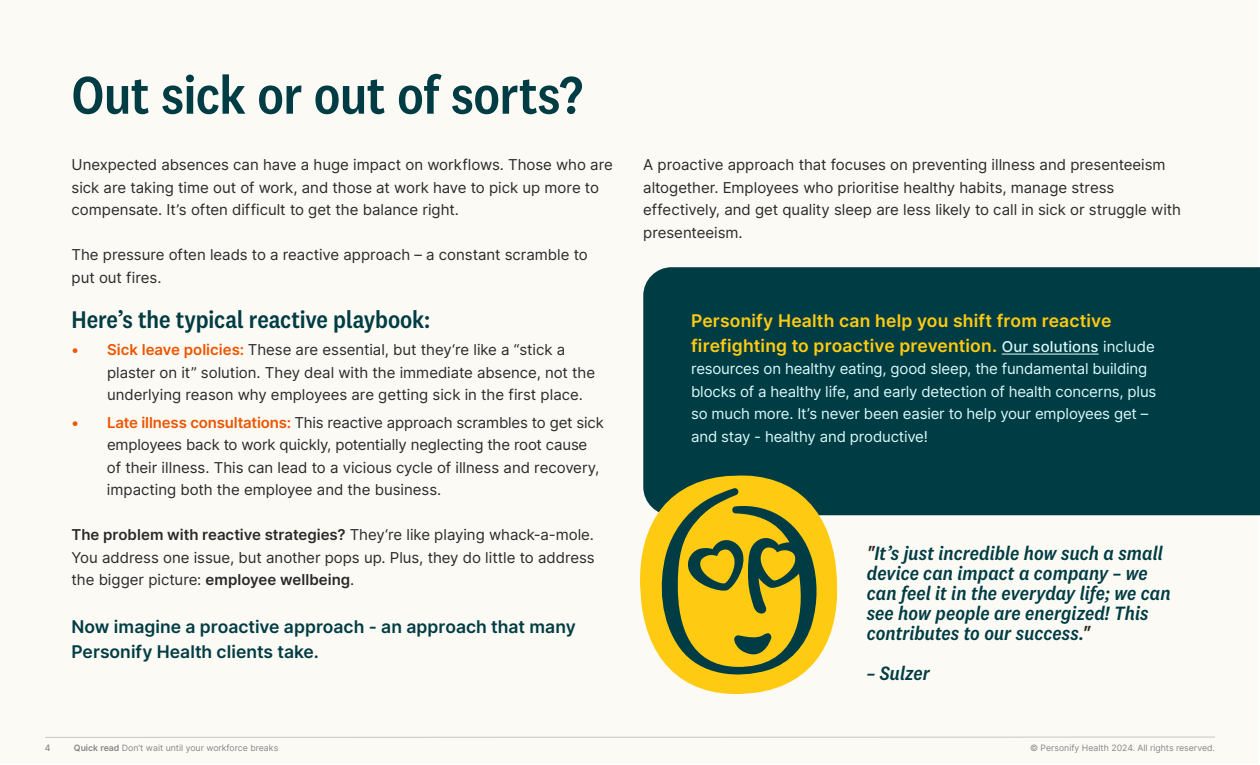
<style>
.page{position:relative;width:1260px;height:765px;background:#fff}
.page>*{position:absolute;margin:0;border:0;box-sizing:border-box;transform-origin:0 0}
.t1{font:500 55px "National 2 Narrow";letter-spacing:-.015em;color:#003c44}
.t2{font:500 25px "National 2 Narrow";letter-spacing:-.005em;color:#003c44}
.t3{font:italic 500 20px/20px "National 2 Narrow";letter-spacing:.005em;color:#003c44}
.t4{font:600 17.5px/25px "Inter";letter-spacing:.01em;color:#ffcb12}
.t5{font:600 17.5px/25px "Inter";color:#003c44}
.t6{font:15px/22.5px "Inter";letter-spacing:-.005em;color:#2a2a2a}
.t7{font:15px/22.5px "Inter";letter-spacing:-.01em;color:#daf9fb}
.t8{font:8.75px "Inter";color:#878787}
.t9{font:500 8.75px "Inter";color:#878787}
.s1{font-weight:600;color:#ed5500}
.s2{font-weight:600}
.s3{font-weight:500;font-size:15px;color:#daf9fb}
.s4{font-weight:400;font-size:15px;color:#daf9fb}
.s5{color:#2a2a2a}
</style>
<div class="page">
<div style="left:1px;top:1px;width:1258px;height:763px;background:#fcfaf4"></div>
<hr style="left:45px;top:737px;width:1170px;height:1px;background:#c6c6c6">
<div style="left:643px;top:267px;width:617px;height:248px;background:#003c44"></div>
<hr style="left:1002px;top:354px;width:97px;height:1px;background:#daf9fb">
<svg style="left:640px;top:473px;width:200px;height:221px"></svg>
<svg style="left:658px;top:487px;width:160px;height:192px;background:#ae9e24"></svg>
<h1 class="t1" style="left:72px;top:63px;width:513px">Out sick or out of sorts?</h1>
<p class="t6" style="left:72px;top:153px;width:543px">Unexpected absences can have a huge impact on workflows. Those who are sick are taking time out of work, and those at work have to pick up more to compensate. It’s often difficult to get the balance right.</p>
<p class="t6" style="left:72px;top:243px;width:518px">The pressure often leads to a reactive approach – a constant scramble to put out fires.</p>
<h2 class="t2" style="left:72px;top:305px;width:360px">Here’s the typical reactive playbook:</h2>
<p class="t6" style="left:107px;top:338px;width:490px;text-indent:-35px"><span class="s1">• Sick leave policies:</span> These are essential, but they‘re like a “stick a plaster on it” solution. They deal with the immediate absence, not the underlying reason why employees are getting sick in the first place.</p>
<p class="t6" style="left:107px;top:411px;width:498px;text-indent:-35px"><span class="s1">• Late illness consultations:</span> This reactive approach scrambles to get sick employees back to work quickly, potentially neglecting the root cause of their illness. This can lead to a vicious cycle of illness and recovery, impacting both the employee and the business.</p>
<p class="t6" style="left:72px;top:523px;width:525px;text-align:justify"><span class="s2">The problem with reactive strategies?</span> They‘re like playing whack-a-mole.<br>You address one issue, but another pops up. Plus, they do little to address the bigger picture: <span class="s2">employee wellbeing</span>.</p>
<p class="t5" style="left:72px;top:614px;width:506px">Now imagine a proactive approach - an approach that many<br>Personify Health clients take.</p>
<p class="t6" style="left:643px;top:153px;width:539px">A proactive approach that focuses on preventing illness and presenteeism altogether. Employees who prioritise healthy habits, manage stress effectively, and get quality sleep are less likely to call in sick or struggle with presenteeism.</p>
<p class="t4" style="left:691px;top:307px;width:465px">Personify Health can help you shift from reactive firefighting to proactive prevention. <span class="s3">Our solutions</span> <span class="s4">include</span></p>
<p class="t7" style="left:691px;top:357px;width:467px">resources on healthy eating, good sleep, the fundamental building blocks of a healthy life, and early detection of health concerns, plus so much more. It’s never been easier to help your employees get – and stay - healthy and productive!</p>
<h3 class="t3" style="left:867px;top:543px;width:305px"><span class="s5">"</span>It’s just incredible how such a small device can impact a company – we can feel it in the everyday life; we can see how people are energized! This contributes to our success.<span class="s5">"</span></h3>
<h3 class="t3" style="left:867px;top:663px;width:65px">– Sulzer</h3>
<p class="t9" style="left:45px;top:741px;width:7px">4</p>
<p class="t8" style="left:74px;top:741px;width:206px"><span class="s2">Quick read</span> Don’t wait until your workforce breaks</p>
<p class="t8" style="left:1030px;top:741px;width:186px">© Personify Health 2024. All rights reserved.</p>
</div>
